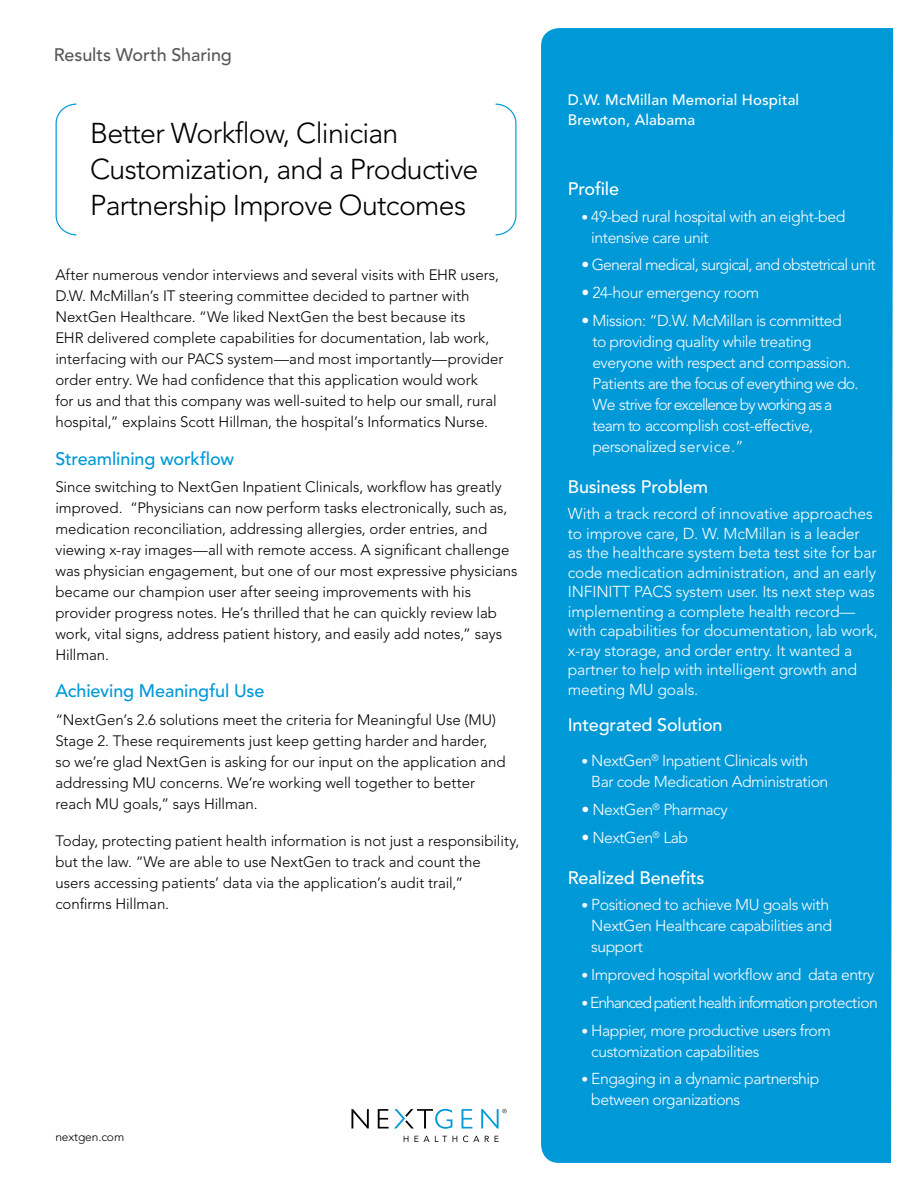
<style>
.page{position:relative;width:918px;height:1188px;background:#fff}
.page>*{position:absolute;margin:0;border:0;box-sizing:border-box;transform-origin:0 0}
.t1{font:300 28.5px/36px "Avenir";letter-spacing:-.025em;color:#000}
.t2{font:500 18px "Avenir";letter-spacing:-.01em;color:#fff}
.t3{font:500 18px "Avenir";letter-spacing:-.005em;color:#0099d8}
.t4{font:500 18px "Avenir";letter-spacing:-.005em;color:#58595b}
.t5{font:300 15.75px/21px "Avenir";letter-spacing:-.03em;color:#fff}
.t6{font:300 15.75px/19.5px "Avenir";letter-spacing:-.01em;color:#fff}
.t7{font:300 15.75px "Avenir";letter-spacing:-.05em;color:#fff}
.t8{font:300 15.75px "Avenir";letter-spacing:-.07em;color:#fff}
.t9{font:300 15px/21px "Avenir";color:#000}
.t10{font:500 15px/19.5px "Avenir";letter-spacing:.01em;color:#fff}
.t11{font:300 12px "Avenir";letter-spacing:-.01em;color:#000}
.s1{font-size:13.5px}
</style>
<div class="page">
<div style="left:541px;top:28px;width:352px;height:1135px;background:#0099d8"></div>
<svg style="left:55px;top:103px;width:22px;height:133px"></svg>
<svg style="left:495px;top:103px;width:22px;height:133px"></svg>
<svg style="left:351px;top:1109px;width:18px;height:19px"></svg>
<svg style="left:462px;top:1109px;width:10px;height:20px"></svg>
<svg style="left:378px;top:1109px;width:74px;height:20px"></svg>
<svg style="left:404px;top:1136px;width:4px;height:6px"></svg>
<svg style="left:414px;top:1136px;width:33px;height:6px"></svg>
<svg style="left:453px;top:1136px;width:4px;height:6px"></svg>
<svg style="left:463px;top:1136px;width:16px;height:6px"></svg>
<svg style="left:485px;top:1136px;width:4px;height:6px"></svg>
<svg style="left:495px;top:1136px;width:4px;height:6px"></svg>
<svg style="left:481px;top:1109px;width:26px;height:19px"></svg>
<p class="t4" style="left:54px;top:45px;width:180px">Results Worth Sharing</p>
<h1 class="t1" style="left:90px;top:115px;width:390px">Better Workflow, Clinician<br>Customization, and a Productive<br>Partnership Improve Outcomes</h1>
<p class="t9" style="left:55px;top:265px;width:450px">After numerous vendor interviews and several visits with EHR users, D.W. McMillan’s IT steering committee decided to partner with NextGen Healthcare. “We liked NextGen the best because its<br>EHR delivered complete capabilities for documentation, lab work, interfacing with our PACS system—and most importantly—provider order entry. We had confidence that this application would work<br>for us and that this company was well-suited to help our small, rural hospital,” explains Scott Hillman, the hospital’s Informatics Nurse.</p>
<p class="t3" style="left:55px;top:448px;width:180px">Streamlining workflow</p>
<p class="t9" style="left:55px;top:477px;width:464px">Since switching to NextGen Inpatient Clinicals, workflow has greatly improved. “Physicians can now perform tasks electronically, such as, medication reconciliation, addressing allergies, order entries, and viewing x-ray images—all with remote access. A significant challenge was physician engagement, but one of our most expressive physicians became our champion user after seeing improvements with his provider progress notes. He’s thrilled that he can quickly review lab work, vital signs, address patient history, and easily add notes,” says Hillman.</p>
<p class="t3" style="left:55px;top:681px;width:210px">Achieving Meaningful Use</p>
<p class="t9" style="left:55px;top:710px;width:452px">“NextGen’s 2.6 solutions meet the criteria for Meaningful Use (MU)<br>Stage 2. These requirements just keep getting harder and harder, so we’re glad NextGen is asking for our input on the application and addressing MU concerns. We’re working well together to better reach MU goals,” says Hillman.</p>
<p class="t9" style="left:55px;top:831px;width:466px">Today, protecting patient health information is not just a responsibility, but the law. “We are able to use NextGen to track and count the<br>users accessing patients’ data via the application’s audit trail,” confirms Hillman.</p>
<p class="t11" style="left:55px;top:1129px;width:70px">nextgen.com</p>
<p class="t10" style="left:568px;top:91px;width:233px">D.W. McMillan Memorial Hospital<br>Brewton, Alabama</p>
<p class="t2" style="left:568px;top:179px;width:53px">Profile</p>
<p class="t5" style="left:591px;top:206px;width:255px;text-indent:-10px"><span class="s1">•</span> 49-bed rural hospital with an eight-bed intensive care unit</p>
<p class="t7" style="left:581px;top:256px;width:296px">• General medical, surgical, and obstetrical unit</p>
<p class="t5" style="left:581px;top:282px;width:180px">• 24-hour emergency room</p>
<p class="t5" style="left:592px;top:310px;width:268px;text-indent:-11px">• Mission: “D.W. McMillan is committed to providing quality while treating everyone with respect and compassion.<br>Patients are the focus of everything we do.<br>We strive for excellence by working as a team to accomplish cost-effective, personalized service.”</p>
<p class="t2" style="left:568px;top:476px;width:142px">Business Problem</p>
<p class="t6" style="left:568px;top:504px;width:312px">With a track record of innovative approaches to improve care, D. W. McMillan is a leader as the healthcare system beta test site for bar code medication administration, and an early INFINITT PACS system user. Its next step was implementing a complete health record— with capabilities for documentation, lab work, x-ray storage, and order entry. It wanted a partner to help with intelligent growth and meeting MU goals.</p>
<p class="t2" style="left:568px;top:714px;width:156px">Integrated Solution</p>
<p class="t5" style="left:591px;top:750px;width:239px;text-indent:-10px"><span class="s1">•</span> NextGen<sup>®</sup> Inpatient Clinicals with<br>Bar code Medication Administration</p>
<p class="t5" style="left:581px;top:799px;width:148px">• NextGen<sup>®</sup> Pharmacy</p>
<p class="t5" style="left:581px;top:827px;width:108px">• NextGen<sup>®</sup> Lab</p>
<p class="t2" style="left:568px;top:867px;width:138px">Realized Benefits</p>
<p class="t5" style="left:591px;top:894px;width:242px;text-indent:-10px"><span class="s1">•</span> Positioned to achieve MU goals with<br>NextGen Healthcare capabilities and support</p>
<p class="t5" style="left:581px;top:964px;width:295px"><span class="s1">•</span> Improved hospital workflow and data entry</p>
<p class="t8" style="left:581px;top:993px;width:298px"><span class="s1">•</span> Enhanced patient health information protection</p>
<p class="t5" style="left:591px;top:1020px;width:241px;text-indent:-10px"><span class="s1">•</span> Happier, more productive users from customization capabilities</p>
<p class="t5" style="left:591px;top:1068px;width:230px;text-indent:-10px"><span class="s1">•</span> Engaging in a dynamic partnership between organizations</p>
</div>
